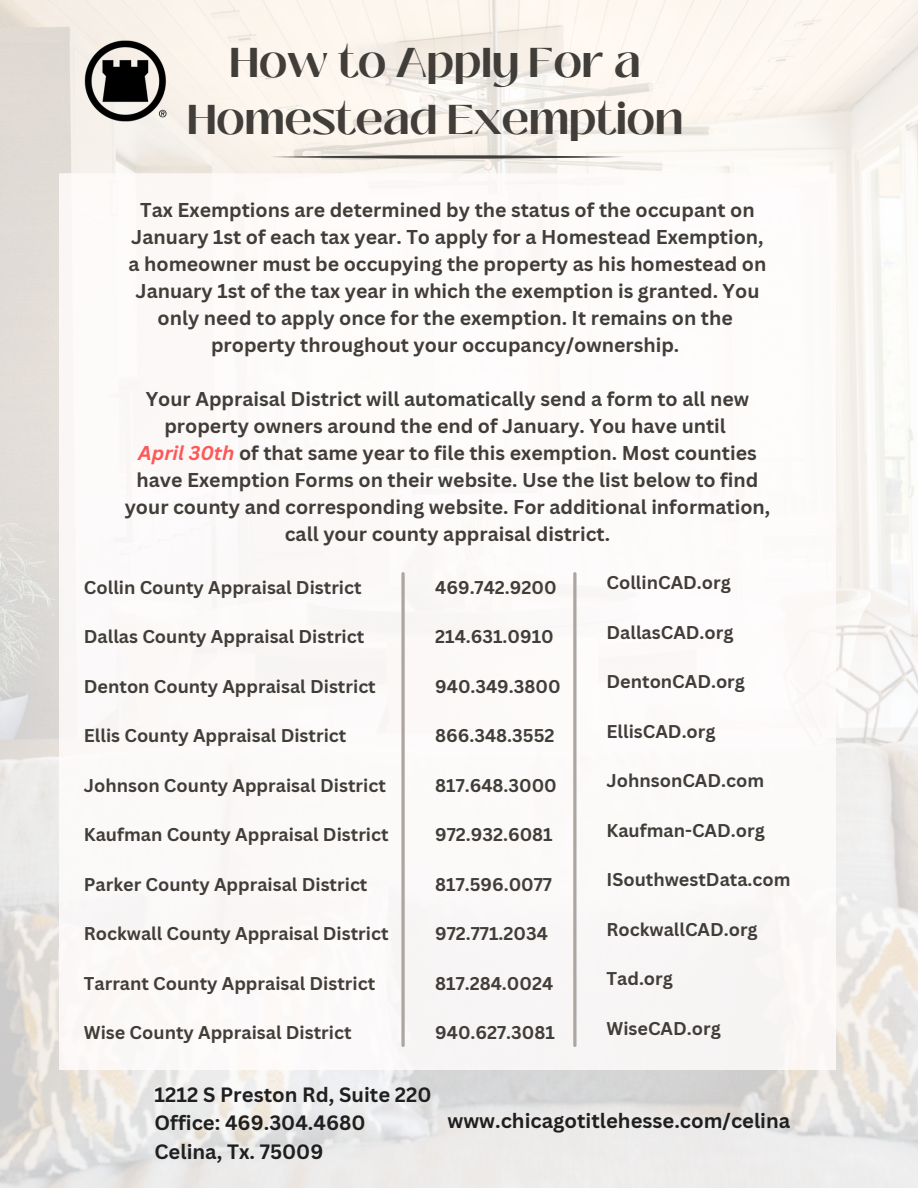
<style>
.page{position:relative;width:918px;height:1188px;background:#fff}
.page>*{position:absolute;margin:0;border:0;box-sizing:border-box;transform-origin:0 0}
.t1{font:700 41.55px "Black Mango";color:#413d39}
.t2{font:700 20.25px "Canva Sans";color:#201f1f}
.t3{font:700 19.5px/27px "Canva Sans";color:#413d39;text-align:center}
.t4{font:700 18px "Canva Sans";color:#413d39}
.s1{font-style:italic;color:#ff5757}
</style>
<div class="page">
<img style="left:0;top:0;width:918px;height:1188px">
<img style="left:60px;top:173px;width:775px;height:897px">
<svg style="left:271px;top:155px;width:353px;height:4px"></svg>
<svg style="left:401px;top:572px;width:4px;height:475px;background:#bab4b0"></svg>
<svg style="left:573px;top:572px;width:4px;height:475px;background:#bab4b0"></svg>
<img style="left:84px;top:17px;width:87px;height:127px">
<p class="t1" style="left:230px;top:31px;width:413px">How to Apply For a</p>
<p class="t1" style="left:187px;top:88px;width:498px">Homestead Exemption</p>
<p class="t3" style="left:129px;top:196px;width:639px">Tax Exemptions are determined by the status of the occupant on January 1st of each tax year. To apply for a Homestead Exemption, a homeowner must be occupying the property as his homestead on January 1st of the tax year in which the exemption is granted. You only need to apply once for the exemption. It remains on the</p>
<p class="t3" style="left:211px;top:331px;width:470px">property throughout your occupancy/ownership.</p>
<p class="t3" style="left:146px;top:385px;width:605px">Your Appraisal District will automatically send a form to all new property owners around the end of January. You have until</p>
<p class="t3" style="left:125px;top:439px;width:647px"><span class="s1">April 30th</span> of that same year to file this exemption. Most counties have Exemption Forms on their website. Use the list below to find your county and corresponding website. For additional information, call your county appraisal district.</p>
<p class="t4" style="left:435px;top:575px;width:123px">469.742.9200</p>
<p class="t4" style="left:435px;top:624px;width:120px">214.631.0910</p>
<p class="t4" style="left:435px;top:674px;width:127px">940.349.3800</p>
<p class="t4" style="left:435px;top:723px;width:121px">866.348.3552</p>
<p class="t4" style="left:435px;top:773px;width:123px">817.648.3000</p>
<p class="t4" style="left:435px;top:822px;width:119px">972.932.6081</p>
<p class="t4" style="left:435px;top:872px;width:118px">817.596.0077</p>
<p class="t4" style="left:435px;top:921px;width:114px">972.771.2034</p>
<p class="t4" style="left:435px;top:971px;width:120px">817.284.0024</p>
<p class="t4" style="left:435px;top:1020px;width:121px">940.627.3081</p>
<p class="t4" style="left:607px;top:570px;width:126px">CollinCAD.org</p>
<p class="t4" style="left:607px;top:619px;width:128px">DallasCAD.org</p>
<p class="t4" style="left:607px;top:669px;width:140px">DentonCAD.org</p>
<p class="t4" style="left:607px;top:718px;width:111px">EllisCAD.org</p>
<p class="t4" style="left:607px;top:768px;width:159px">JohnsonCAD.com</p>
<p class="t4" style="left:607px;top:817px;width:160px">Kaufman-CAD.org</p>
<p class="t4" style="left:607px;top:867px;width:186px">ISouthwestData.com</p>
<p class="t4" style="left:607px;top:916px;width:153px">RockwallCAD.org</p>
<p class="t4" style="left:607px;top:966px;width:68px">Tad.org</p>
<p class="t4" style="left:607px;top:1015px;width:116px">WiseCAD.org</p>
<p class="t4" style="left:84px;top:575px;width:279px">Collin County Appraisal District</p>
<p class="t4" style="left:84px;top:624px;width:282px">Dallas County Appraisal District</p>
<p class="t4" style="left:84px;top:674px;width:293px">Denton County Appraisal District</p>
<p class="t4" style="left:84px;top:723px;width:264px">Ellis County Appraisal District</p>
<p class="t4" style="left:84px;top:773px;width:304px">Johnson County Appraisal District</p>
<p class="t4" style="left:84px;top:822px;width:306px">Kaufman County Appraisal District</p>
<p class="t4" style="left:84px;top:872px;width:285px">Parker County Appraisal District</p>
<p class="t4" style="left:84px;top:921px;width:306px">Rockwall County Appraisal District</p>
<p class="t4" style="left:84px;top:971px;width:293px">Tarrant County Appraisal District</p>
<p class="t4" style="left:84px;top:1020px;width:269px">Wise County Appraisal District</p>
<p class="t2" style="left:155px;top:1081px;width:278px">1212 S Preston Rd, Suite 220</p>
<p class="t2" style="left:155px;top:1109px;width:213px">Office: 469.304.4680</p>
<p class="t2" style="left:155px;top:1137px;width:170px">Celina, Tx. 75009</p>
<p class="t2" style="left:448px;top:1107px;width:344px">www.chicagotitlehesse.com/celina</p>
</div>
